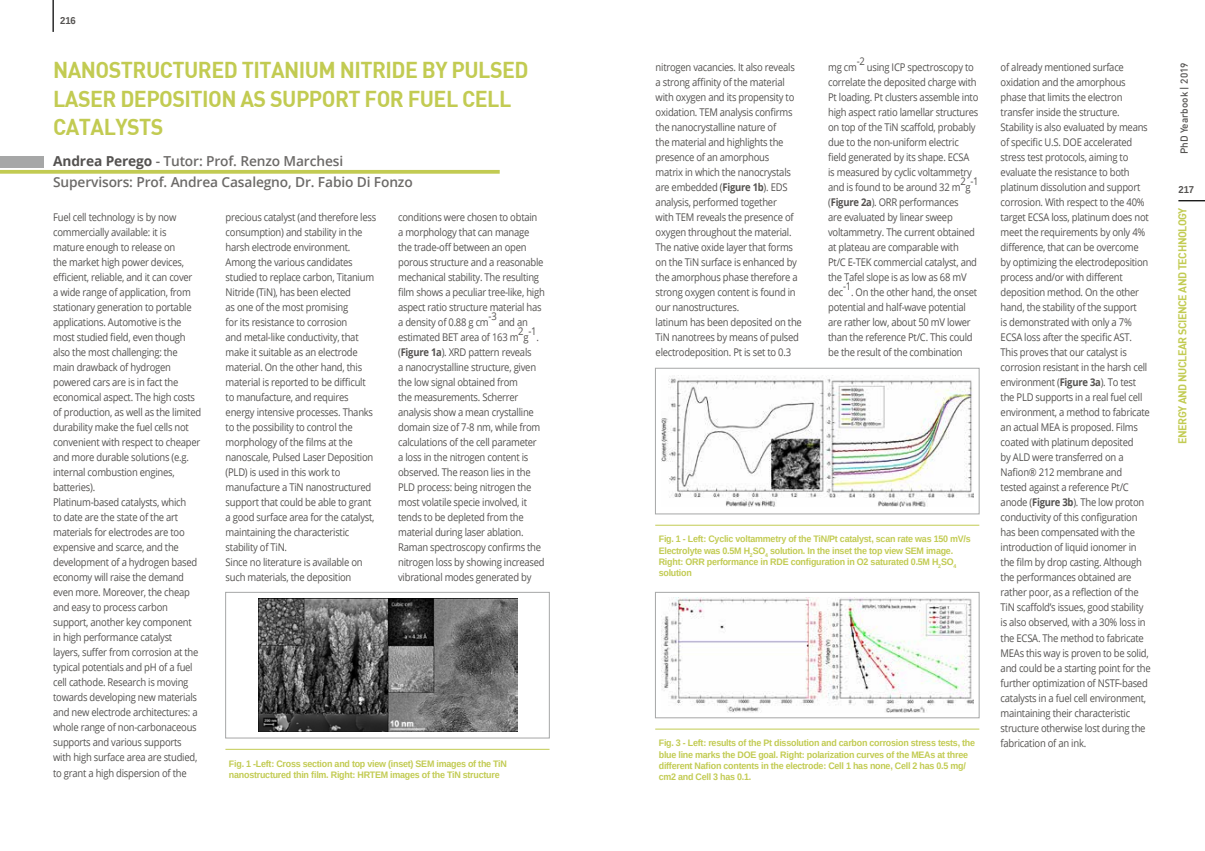
<style>
.page{position:relative;width:1205px;height:851px;background:#fff}
.page>*{position:absolute;margin:0;border:0;box-sizing:border-box;transform-origin:0 0}
.t1{font:22.5px "DIN Bold";letter-spacing:-.025em;color:#c2cb52;scale:.95 1}
.t2{font:600 13.75px "Open Sans";letter-spacing:-.01em;color:#6c6a68}
.t3{font:700 11.25px "DIN";letter-spacing:-.04em;color:#c2cb52;scale:.95 1}
.t4{font:10.62px/15px "Open Sans";letter-spacing:-.025em;color:#545250;scale:.89 1}
.t5{font:500 10px "DIN";color:#545250}
.t6{font:700 10px "Arimo";letter-spacing:-.01em;color:#545250;scale:.95 1}
.t7{font:700 9.38px/11.2px "Arimo";letter-spacing:-.025em;color:#c2cb52;scale:.95 1}
.s1{font-weight:700;color:#545250}
.s2{font-weight:700}
</style>
<div class="page">
<hr style="left:53px;top:0;width:1px;height:32px;background:#000">
<svg style="left:0;top:170px;width:500px;height:4px;fill:#c2cb52"></svg>
<hr style="left:225px;top:748px;width:324px;height:1px;background:#c2cb52">
<hr style="left:655px;top:525px;width:324px;height:1px;background:#c2cb52">
<hr style="left:655px;top:728px;width:324px;height:1px;background:#c2cb52">
<img style="left:258px;top:599px;width:259px;height:132px">
<div style="left:225px;top:592px;width:324px;height:146px;border:1px solid #a6a7a7"></div>
<img style="left:662px;top:375px;width:311px;height:131px">
<div style="left:655px;top:368px;width:324px;height:146px;border:1px solid #a6a7a7"></div>
<img style="left:662px;top:597px;width:311px;height:115px">
<div style="left:655px;top:592px;width:324px;height:126px;border:1px solid #a6a7a7"></div>
<svg style="left:1178px;top:200px;width:27px;height:1px"></svg>
<div style="left:0;top:156px;width:44px;height:11px;background:#a6a7a7"></div>
<p class="t6" style="left:60px;top:14px;width:18px">216</p>
<h1 class="t1" style="left:53px;top:55px;width:31px">NANOSTR</h1>
<h1 class="t1" style="left:146px;top:55px;width:69px">UCTURED</h1>
<h1 class="t1" style="left:242px;top:55px;width:24px">TITANI</h1>
<h1 class="t1" style="left:305px;top:55px;width:64px">UM NITRIDE</h1>
<h1 class="t1" style="left:422px;top:55px;width:73px">BY PULSED</h1>
<h1 class="t1" style="left:53px;top:84px;width:27px">LASER</h1>
<h1 class="t1" style="left:120px;top:84px;width:27px">DEPOSITION</h1>
<h1 class="t1" style="left:241px;top:84px;width:73px">AS SUPPORT</h1>
<h1 class="t1" style="left:365px;top:84px;width:130px">FOR FUEL CELL</h1>
<h1 class="t1" style="left:53px;top:112px;width:28px">CATAL</h1>
<h1 class="t1" style="left:116px;top:112px;width:26px">YSTS</h1>
<p class="t2" style="left:53px;top:152px;width:291px"><span class="s1">Andrea Perego</span> - Tutor: Prof. Renzo Marchesi</p>
<p class="t2" style="left:53px;top:173px;width:361px">Supervisors: Prof. Andrea Casalegno, Dr. Fabio Di Fonzo</p>
<p class="t4" style="left:53px;top:209px;width:168px">Fuel cell technology is by now commercially available: it is<br>mature enough to release on<br>the market high power devices, efficient, reliable, and it can cover<br>a wide range of application, from stationary generation to portable applications. Automotive is the most studied field, even though also the most challenging: the main drawback of hydrogen powered cars are is in fact the economical aspect. The high costs of production, as well as the limited durability make the fuel cells not convenient with respect to cheaper and more durable solutions (e.g. internal combustion engines, batteries).<br>Platinum-based catalysts, which<br>to date are the state of the art materials for electrodes are too expensive and scarce, and the development of a hydrogen based economy will raise the demand even more. Moreover, the cheap and easy to process carbon support, another key component in high performance catalyst layers, suffer from corrosion at the typical potentials and pH of a fuel cell cathode. Research is moving towards developing new materials and new electrode architectures: a whole range of non-carbonaceous supports and various supports with high surface area are studied, to grant a high dispersion of the</p>
<p class="t4" style="left:226px;top:209px;width:171px">precious catalyst (and therefore less consumption) and stability in the harsh electrode environment.<br>Among the various candidates studied to replace carbon, Titanium<br>Nitride (TiN), has been elected<br>as one of the most promising<br>for its resistance to corrosion<br>and metal-like conductivity, that make it suitable as an electrode material. On the other hand, this material is reported to be difficult to manufacture, and requires energy intensive processes. Thanks to the possibility to control the morphology of the films at the nanoscale, Pulsed Laser Deposition (PLD) is used in this work to manufacture a TiN nanostructured support that could be able to grant a good surface area for the catalyst, maintaining the characteristic stability of TiN.<br>Since no literature is available on such materials, the deposition</p>
<p class="t4" style="left:398px;top:209px;width:166px">conditions were chosen to obtain a morphology that can manage the trade-off between an open porous structure and a reasonable mechanical stability. The resulting film shows a peculiar tree-like, high aspect ratio structure material has a density of 0.88 g cm</p>
<p class="t4" style="left:488px;top:308px;width:11px">-3</p>
<p class="t4" style="left:398px;top:314px;width:147px;text-indent:101px">and an estimated BET area of 163 m</p>
<p class="t4" style="left:518px;top:323px;width:22px">2 -1</p>
<p class="t4" style="left:523px;top:329px;width:7px">g</p>
<p class="t4" style="left:536px;top:329px;width:4px">.</p>
<p class="t4" style="left:398px;top:344px;width:166px">(<span class="s2">Figure 1a</span>). XRD pattern reveals<br>a nanocrystalline structure, given the low signal obtained from<br>the measurements. Scherrer analysis show a mean crystalline domain size of 7-8 nm, while from calculations of the cell parameter<br>a loss in the nitrogen content is observed. The reason lies in the<br>PLD process: being nitrogen the most volatile specie involved, it tends to be depleted from the material during laser ablation.<br>Raman spectroscopy confirms the nitrogen loss by showing increased vibrational modes generated by</p>
<p class="t7" style="left:229px;top:757px;width:294px">Fig. 1 -Left: Cross section and top view (inset) SEM images of the TiN nanostructured thin film. Right: HRTEM images of the TiN structure</p>
<p class="t4" style="left:857px;top:53px;width:11px">-2</p>
<p class="t4" style="left:828px;top:59px;width:170px;text-indent:39px">using ICP spectroscopy to correlate the deposited charge with Pt loading. Pt clusters assemble into high aspect ratio lamellar structures on top of the TiN scaffold, probably due to the non-uniform electric field generated by its shape. ECSA is measured by cyclic voltammetry and is found to be around 32 m</p>
<p class="t4" style="left:656px;top:59px;width:166px">nitrogen vacancies. It also reveals a strong affinity of the material with oxygen and its propensity to oxidation. TEM analysis confirms the nanocrystalline nature of<br>the material and highlights the presence of an amorphous<br>matrix in which the nanocrystals are embedded (<span class="s2">Figure 1b</span>). EDS analysis, performed together<br>with TEM reveals the presence of oxygen throughout the material.<br>The native oxide layer that forms on the TiN surface is enhanced by the amorphous phase therefore a strong oxygen content is found in our nanostructures.<br>latinum has been deposited on the<br>TiN nanotrees by means of pulsed electrodeposition. Pt is set to 0.3</p>
<p class="t4" style="left:828px;top:59px;width:34px">mg cm</p>
<p class="t4" style="left:960px;top:173px;width:22px">2 -1</p>
<p class="t4" style="left:965px;top:179px;width:7px">g</p>
<p class="t4" style="left:828px;top:194px;width:169px">(<span class="s2">Figure 2a</span>). ORR performances<br>are evaluated by linear sweep voltammetry. The current obtained at plateau are comparable with<br>Pt/C E-TEK commercial catalyst, and the Tafel slope is as low as 68 mV dec</p>
<p class="t4" style="left:843px;top:278px;width:11px">-1</p>
<p class="t4" style="left:828px;top:284px;width:169px;text-indent:23px">. On the other hand, the onset potential and half-wave potential are rather low, about 50 mV lower than the reference Pt/C. This could be the result of the combination</p>
<p class="t7" style="left:659px;top:533px;width:330px">Fig. 1 - Left: Cyclic voltammetry of the TiN/Pt catalyst, scan rate was 150 mV/s Electrolyte was 0.5M H<sub>2</sub>SO<sub>4</sub> solution. In the inset the top view SEM image.<br>Right: ORR performance in RDE configuration in O2 saturated 0.5M H<sub>2</sub>SO<sub>4 </sub>solution</p>
<p class="t7" style="left:659px;top:737px;width:334px">Fig. 3 - Left: results of the Pt dissolution and carbon corrosion stress tests, the blue line marks the DOE goal. Right: polarization curves of the MEAs at three different Nafion contents in the electrode: Cell 1 has none, Cell 2 has 0.5 mg/ cm2 and Cell 3 has 0.1.</p>
<p class="t4" style="left:1000px;top:59px;width:170px">of already mentioned surface oxidation and the amorphous phase that limits the electron transfer inside the structure.<br>Stability is also evaluated by means of specific U.S. DOE accelerated stress test protocols, aiming to evaluate the resistance to both platinum dissolution and support corrosion. With respect to the 40% target ECSA loss, platinum does not meet the requirements by only 4% difference, that can be overcome by optimizing the electrodeposition process and/or with different deposition method. On the other hand, the stability of the support<br>is demonstrated with only a 7%<br>ECSA loss after the specific AST.<br>This proves that our catalyst is corrosion resistant in the harsh cell environment (<span class="s2">Figure 3a</span>). To test the PLD supports in a real fuel cell environment, a method to fabricate an actual MEA is proposed. Films coated with platinum deposited<br>by ALD were transferred on a<br>Nafion® 212 membrane and tested against a reference Pt/C anode (<span class="s2">Figure 3b</span>). The low proton conductivity of this configuration has been compensated with the introduction of liquid ionomer in the film by drop casting. Although the performances obtained are rather poor, as a reflection of the<br>TiN scaffold’s issues, good stability is also observed, with a 30% loss in the ECSA. The method to fabricate<br>MEAs this way is proven to be solid, and could be a starting point for the further optimization of NSTF-based catalysts in a fuel cell environment, maintaining their characteristic structure otherwise lost during the fabrication of an ink.</p>
<p class="t5" style="left:1178px;top:154px;width:93px;rotate:-90deg">PhD Yearbook | 2019</p>
<p class="t6" style="left:1178px;top:182px;width:18px">217</p>
<p class="t3" style="left:1175px;top:444px;width:250px;rotate:-90deg">Energy and N uclear Science and Technology</p>
</div>
